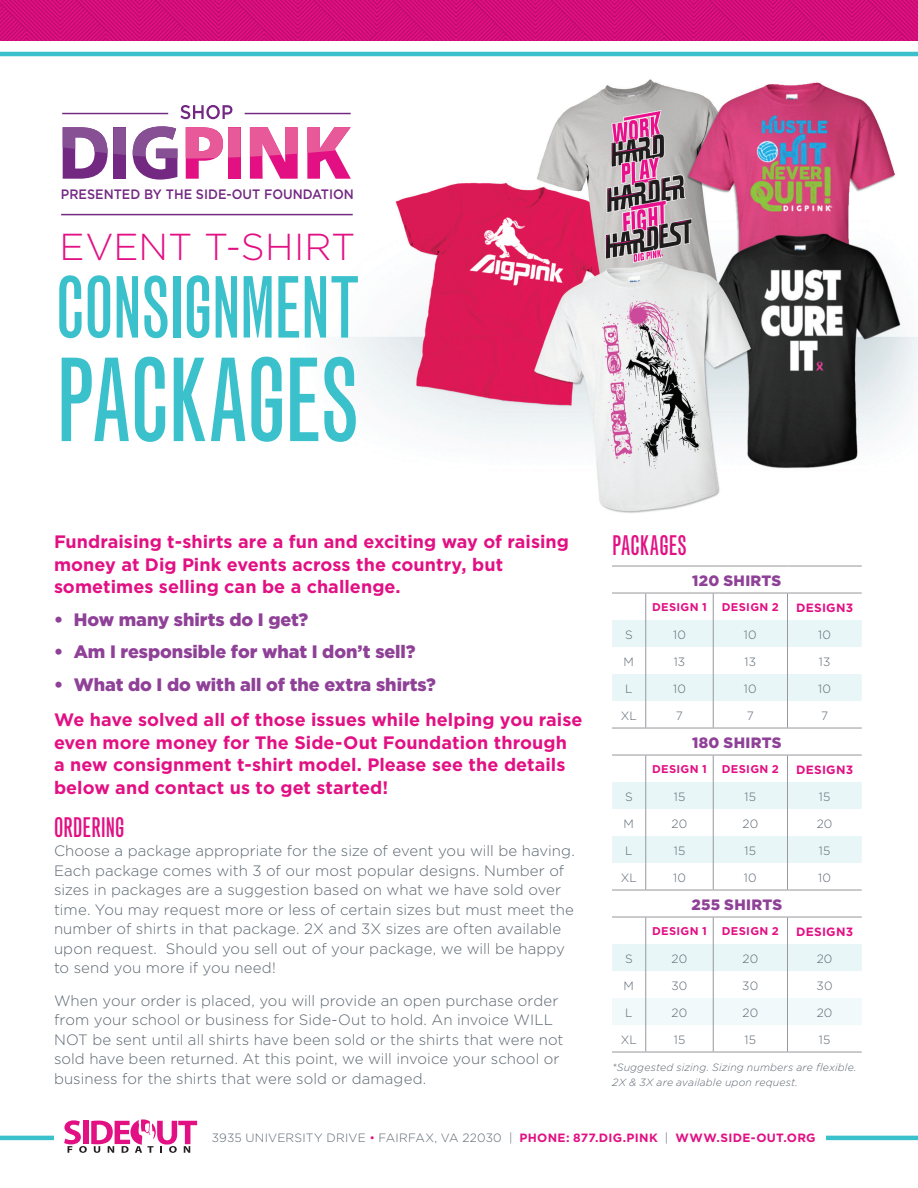
<style>
.page{position:relative;width:918px;height:1188px;background:#fff}
.page>*{position:absolute;margin:0;border:0;box-sizing:border-box;transform-origin:0 0}
.t1{font:extra-condensed 114px "Grotesque";letter-spacing:-.01em;color:#3bc1cc}
.t2{font:extra-condensed 84px "Grotesque";letter-spacing:-.005em;color:#3bc1cc}
.t3{font:300 37.5px "Gotham HTF";letter-spacing:.005em;color:#e21083}
.t4{font:extra-condensed 27px "Grotesque";letter-spacing:.005em;color:#e21083}
.t5{font:700 18px/22.5px "Gotham HTF";letter-spacing:.005em;color:#e21083}
.t6{font:900 18px "Gotham HTF";letter-spacing:-.005em;color:#8f4198}
.t7{font:300 15px/19.5px "Gotham HTF";letter-spacing:.005em;color:#5b6670}
.t8{font:900 15px "Gotham HTF";letter-spacing:.02em;color:#8f4198}
.t9{font:500 13.65px "Gotham HTF";color:#732982;scale:.93 1}
.t10{font:300 12px "Gotham HTF";letter-spacing:.02em;color:#5b6670}
.t11{font:700 12px "Gotham HTF";letter-spacing:.02em;color:#e21083}
.t12{font:700 11.25px "Gotham HTF";letter-spacing:.025em;color:#e21083}
.t13{font:italic 300 10.5px/15px "Gotham HTF";letter-spacing:.015em;color:#5b6670}
.s1{color:#e21083}
.s2{font-weight:700;color:#e21083}
</style>
<div class="page">
<img style="left:161px;top:40px;width:757px;height:473px">
<svg style="left:612px;top:620px;width:250px;height:297px"></svg>
<hr style="left:612px;top:566px;width:34px;height:1px;background:#97979d">
<hr style="left:646px;top:566px;width:67px;height:1px;background:#97979d">
<hr style="left:713px;top:566px;width:75px;height:1px;background:#97979d">
<hr style="left:788px;top:566px;width:74px;height:1px;background:#97979d">
<hr style="left:612px;top:593px;width:34px;height:1px;background:#97979d">
<hr style="left:646px;top:593px;width:67px;height:1px;background:#97979d">
<hr style="left:713px;top:593px;width:75px;height:1px;background:#97979d">
<hr style="left:788px;top:593px;width:74px;height:1px;background:#97979d">
<svg style="left:645px;top:593px;width:1px;height:135px"></svg>
<svg style="left:713px;top:593px;width:1px;height:135px"></svg>
<svg style="left:787px;top:593px;width:1px;height:135px"></svg>
<hr style="left:612px;top:728px;width:34px;height:1px;background:#97979d">
<hr style="left:646px;top:728px;width:67px;height:1px;background:#97979d">
<hr style="left:713px;top:728px;width:75px;height:1px;background:#97979d">
<hr style="left:788px;top:728px;width:74px;height:1px;background:#97979d">
<hr style="left:612px;top:755px;width:34px;height:1px;background:#97979d">
<hr style="left:646px;top:755px;width:67px;height:1px;background:#97979d">
<hr style="left:713px;top:755px;width:75px;height:1px;background:#97979d">
<hr style="left:788px;top:755px;width:74px;height:1px;background:#97979d">
<svg style="left:645px;top:755px;width:1px;height:135px"></svg>
<svg style="left:713px;top:755px;width:1px;height:135px"></svg>
<svg style="left:787px;top:755px;width:1px;height:135px"></svg>
<hr style="left:612px;top:890px;width:34px;height:1px;background:#97979d">
<hr style="left:646px;top:890px;width:67px;height:1px;background:#97979d">
<hr style="left:713px;top:890px;width:75px;height:1px;background:#97979d">
<hr style="left:788px;top:890px;width:74px;height:1px;background:#97979d">
<svg style="left:612px;top:917px;width:250px;height:135px"></svg>
<hr style="left:612px;top:1052px;width:34px;height:1px;background:#97979d">
<hr style="left:646px;top:1052px;width:67px;height:1px;background:#97979d">
<hr style="left:713px;top:1052px;width:75px;height:1px;background:#97979d">
<hr style="left:788px;top:1052px;width:74px;height:1px;background:#97979d">
<svg style="left:0;top:0;width:918px;height:40px;background:#d10e79"></svg>
<svg style="left:63px;top:127px;width:63px;height:52px"></svg>
<svg style="left:133px;top:126px;width:44px;height:54px"></svg>
<svg style="left:186px;top:127px;width:55px;height:52px"></svg>
<svg style="left:250px;top:127px;width:48px;height:52px"></svg>
<svg style="left:307px;top:127px;width:44px;height:52px"></svg>
<svg style="left:180px;top:105px;width:52px;height:14px"></svg>
<hr style="left:62px;top:113px;width:106px;height:1px;background:#732982">
<hr style="left:245px;top:113px;width:106px;height:1px;background:#732982">
<hr style="left:0;top:1136px;width:918px;height:4px;background:#3bc1cc">
<div style="left:54px;top:1113px;width:150px;height:46px;background:#fff"></div>
<svg style="left:64px;top:1119px;width:133px;height:34px"></svg>
<div style="left:201px;top:1117px;width:625px;height:40px;background:#fff"></div>
<hr style="left:0;top:52px;width:918px;height:4px;background:#3bc1cc">
<hr style="left:61px;top:214px;width:292px;height:1px;background:#732982">
<p class="t9" style="left:61px;top:186px;width:317px">PRESENTED BY THE SIDE-OUT FOUNDATION</p>
<h3 class="t3" style="left:60px;top:226px;width:297px">EVENT T-SHIRT</h3>
<h2 class="t2" style="left:56px;top:258px;width:305px">CONSIGNMENT</h2>
<h1 class="t1" style="left:56px;top:333px;width:305px">PACKAGES</h1>
<p class="t5" style="left:54px;top:530px;width:517px">Fundraising t-shirts are a fun and exciting way of raising money at Dig Pink events across the country, but sometimes selling can be a challenge.</p>
<p class="t6" style="left:54px;top:609px;width:256px">• How many shirts do I get?</p>
<p class="t6" style="left:54px;top:642px;width:363px">• Am I responsible for what I don’t sell?</p>
<p class="t6" style="left:54px;top:674px;width:383px">• What do I do with all of the extra shirts?</p>
<p class="t5" style="left:54px;top:708px;width:530px">We have solved all of those issues while helping you raise even more money for The Side-Out Foundation through<br>a new consignment t-shirt model. Please see the details below and contact us to get started!</p>
<h3 class="t4" style="left:54px;top:811px;width:72px">ORDERING</h3>
<p class="t7" style="left:54px;top:841px;width:522px">Choose a package appropriate for the size of event you will be having.<br>Each package comes with 3 of our most popular designs. Number of sizes in packages are a suggestion based on what we have sold over time. You may request more or less of certain sizes but must meet the number of shirts in that package. 2X and 3X sizes are often available upon request. Should you sell out of your package, we will be happy to send you more if you need!</p>
<p class="t7" style="left:54px;top:990px;width:511px">When your order is placed, you will provide an open purchase order from your school or business for Side-Out to hold. An invoice WILL NOT be sent until all shirts have been sold or the shirts that were not sold have been returned. At this point, we will invoice your school or business for the shirts that were sold or damaged.</p>
<h3 class="t4" style="left:612px;top:529px;width:76px">PACKAGES</h3>
<p class="t8" style="left:692px;top:572px;width:91px">120 SHIRTS</p>
<p class="t12" style="left:652px;top:601px;width:56px">DESIGN 1</p>
<p class="t12" style="left:722px;top:601px;width:58px">DESIGN 2</p>
<p class="t11" style="left:796px;top:600px;width:59px">DESIGN3</p>
<p class="t10" style="left:625px;top:628px;width:9px">S</p>
<p class="t10" style="left:673px;top:628px;width:14px">10</p>
<p class="t10" style="left:744px;top:628px;width:14px">10</p>
<p class="t10" style="left:818px;top:628px;width:14px">10</p>
<p class="t10" style="left:624px;top:655px;width:12px">M</p>
<p class="t10" style="left:674px;top:655px;width:13px">13</p>
<p class="t10" style="left:745px;top:655px;width:13px">13</p>
<p class="t10" style="left:819px;top:655px;width:13px">13</p>
<p class="t10" style="left:625px;top:682px;width:9px">L</p>
<p class="t10" style="left:673px;top:682px;width:14px">10</p>
<p class="t10" style="left:744px;top:682px;width:14px">10</p>
<p class="t10" style="left:818px;top:682px;width:14px">10</p>
<p class="t10" style="left:621px;top:709px;width:18px">XL</p>
<p class="t10" style="left:676px;top:709px;width:9px">7</p>
<p class="t10" style="left:747px;top:709px;width:9px">7</p>
<p class="t10" style="left:821px;top:709px;width:9px">7</p>
<p class="t8" style="left:692px;top:734px;width:91px">180 SHIRTS</p>
<p class="t12" style="left:652px;top:763px;width:56px">DESIGN 1</p>
<p class="t12" style="left:722px;top:763px;width:58px">DESIGN 2</p>
<p class="t11" style="left:796px;top:762px;width:59px">DESIGN3</p>
<p class="t10" style="left:625px;top:790px;width:9px">S</p>
<p class="t10" style="left:674px;top:790px;width:13px">15</p>
<p class="t10" style="left:745px;top:790px;width:13px">15</p>
<p class="t10" style="left:819px;top:790px;width:13px">15</p>
<p class="t10" style="left:624px;top:817px;width:12px">M</p>
<p class="t10" style="left:672px;top:817px;width:17px">20</p>
<p class="t10" style="left:742px;top:817px;width:17px">20</p>
<p class="t10" style="left:817px;top:817px;width:17px">20</p>
<p class="t10" style="left:625px;top:844px;width:9px">L</p>
<p class="t10" style="left:674px;top:844px;width:13px">15</p>
<p class="t10" style="left:745px;top:844px;width:13px">15</p>
<p class="t10" style="left:819px;top:844px;width:13px">15</p>
<p class="t10" style="left:621px;top:871px;width:18px">XL</p>
<p class="t10" style="left:673px;top:871px;width:14px">10</p>
<p class="t10" style="left:744px;top:871px;width:14px">10</p>
<p class="t10" style="left:818px;top:871px;width:14px">10</p>
<p class="t8" style="left:692px;top:896px;width:92px">255 SHIRTS</p>
<p class="t12" style="left:652px;top:925px;width:56px">DESIGN 1</p>
<p class="t12" style="left:722px;top:925px;width:58px">DESIGN 2</p>
<p class="t11" style="left:796px;top:924px;width:59px">DESIGN3</p>
<p class="t10" style="left:625px;top:952px;width:9px">S</p>
<p class="t10" style="left:672px;top:952px;width:17px">20</p>
<p class="t10" style="left:742px;top:952px;width:17px">20</p>
<p class="t10" style="left:817px;top:952px;width:17px">20</p>
<p class="t10" style="left:624px;top:979px;width:12px">M</p>
<p class="t10" style="left:671px;top:979px;width:18px">30</p>
<p class="t10" style="left:742px;top:979px;width:18px">30</p>
<p class="t10" style="left:817px;top:979px;width:18px">30</p>
<p class="t10" style="left:625px;top:1006px;width:9px">L</p>
<p class="t10" style="left:672px;top:1006px;width:17px">20</p>
<p class="t10" style="left:742px;top:1006px;width:17px">20</p>
<p class="t10" style="left:817px;top:1006px;width:17px">20</p>
<p class="t10" style="left:621px;top:1033px;width:18px">XL</p>
<p class="t10" style="left:674px;top:1033px;width:13px">15</p>
<p class="t10" style="left:745px;top:1033px;width:13px">15</p>
<p class="t10" style="left:819px;top:1033px;width:13px">15</p>
<p class="t13" style="left:612px;top:1060px;width:246px">*Suggested sizing. Sizing numbers are flexible.<br>2X &amp; 3X are available upon request.</p>
<p class="t10" style="left:212px;top:1131px;width:605px">3935 UNIVERSITY DRIVE <span class="s1">•</span> FAIRFAX, VA 22030 | <span class="s2">PHONE: 877.DIG.PINK</span> | <span class="s2">WWW.SIDE-OUT.ORG</span></p>
</div>
